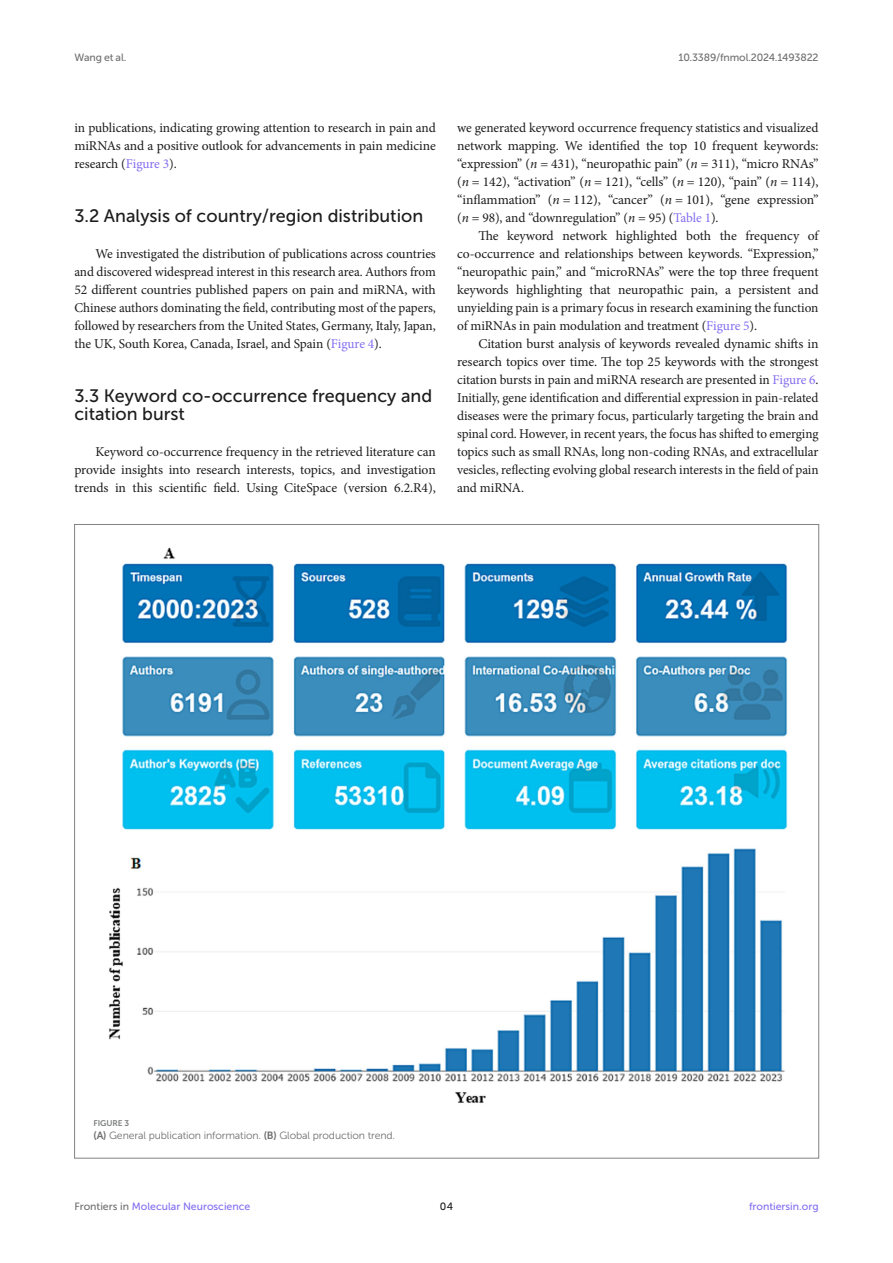
<style>
.page{position:relative;width:893px;height:1263px;background:#fff}
.page>*{position:absolute;margin:0;border:0;box-sizing:border-box;transform-origin:0 0}
.HEAD_2{font:18px/18px "Museo Sans 500";color:#1b1c1b}
.TEXT{font:13.5px/18px "Minion Pro";letter-spacing:-.005em;color:#1b1c1b;text-align:justify}
.FIG_LEG{font:10.5px "Museo Sans 300";letter-spacing:-.01em;color:#706f70}
.t1{font:10.5px "Museo Sans 500";color:#856df0}
.t2{font:10.5px "Museo Sans 500";letter-spacing:-.015em;color:#706f70}
.t3{font:10.5px "Museo Sans 500";color:#1b1c1b}
.FIG_HD{font:8.25px "Museo Sans 700";letter-spacing:-.01em;color:#7e7f7f}
.s1{color:#856df0}
.s2{font-style:italic}
.s3{font-family:"Museo Sans 700"}
.s4{color:#706f70}
</style>
<div class="page">
<img style="left:109px;top:547px;width:679px;height:556px">
<p class="t2" style="left:74px;top:51px;width:53px">Wang et al.</p>
<p class="t2" style="left:678px;top:51px;width:142px">10.3389/fnmol.2024.1493822</p>
<p class="TEXT" style="left:74px;top:119px;width:363px">in publications, indicating growing attention to research in pain and miRNAs and a positive outlook for advancements in pain medicine research (<span class="s1">Figure 3</span>).</p>
<p class="HEAD_2" style="left:74px;top:207px;width:350px">3.2 Analysis of country/region distribution</p>
<p class="TEXT" style="left:74px;top:245px;width:363px;text-indent:21px">We investigated the distribution of publications across countries and discovered widespread interest in this research area. Authors from 52 different countries published papers on pain and miRNA, with Chinese authors dominating the field, contributing most of the papers, followed by researchers from the United States, Germany, Italy, Japan, the UK, South Korea, Canada, Israel, and Spain (<span class="s1">Figure 4</span>).</p>
<p class="HEAD_2" style="left:74px;top:387px;width:359px">3.3 Keyword co-occurrence frequency and citation burst</p>
<p class="TEXT" style="left:74px;top:443px;width:363px;text-indent:21px">Keyword co-occurrence frequency in the retrieved literature can provide insights into research interests, topics, and investigation trends in this scientific field. Using CiteSpace (version 6.2.R4),</p>
<p class="TEXT" style="left:457px;top:119px;width:363px">we generated keyword occurrence frequency statistics and visualized network mapping. We identified the top 10 frequent keywords: “expression” (<span class="s2">n</span> = 431), “neuropathic pain” (<span class="s2">n</span> = 311), “micro RNAs” (<span class="s2">n</span> = 142), “activation” (<span class="s2">n</span> = 121), “cells” (<span class="s2">n</span> = 120), “pain” (<span class="s2">n</span> = 114), “inflammation” (<span class="s2">n</span> = 112), “cancer” (<span class="s2">n</span> = 101), “gene expression” (<span class="s2">n</span> = 98), and “downregulation” (<span class="s2">n</span> = 95) (<span class="s1">Table 1</span>).</p>
<p class="TEXT" style="left:457px;top:227px;width:363px;text-indent:21px">The keyword network highlighted both the frequency of co-occurrence and relationships between keywords. “Expression,” “neuropathic pain,” and “microRNAs” were the top three frequent keywords highlighting that neuropathic pain, a persistent and unyielding pain is a primary focus in research examining the function of miRNAs in pain modulation and treatment (<span class="s1">Figure 5</span>).</p>
<p class="TEXT" style="left:457px;top:335px;width:363px;text-indent:21px">Citation burst analysis of keywords revealed dynamic shifts in research topics over time. The top 25 keywords with the strongest citation bursts in pain and miRNA research are presented in <span class="s1">Figure 6</span>.<br>Initially, gene identification and differential expression in pain-related diseases were the primary focus, particularly targeting the brain and spinal cord. However, in recent years, the focus has shifted to emerging topics such as small RNAs, long non-coding RNAs, and extracellular vesicles, reflecting evolving global research interests in the field of pain and miRNA.</p>
<p class="FIG_HD" style="left:94px;top:1118px;width:37px">FIGURE 3</p>
<p class="FIG_LEG" style="left:94px;top:1130px;width:303px"><span class="s3">(A)</span> General publication information. <span class="s3">(B)</span> Global production trend.</p>
<p class="t1" style="left:74px;top:1200px;width:177px"><span class="s4">Frontiers in</span> Molecular Neuroscience</p>
<p class="t3" style="left:440px;top:1200px;width:15px">04</p>
<p class="t1" style="left:749px;top:1200px;width:71px">frontiersin.org</p>
</div>
